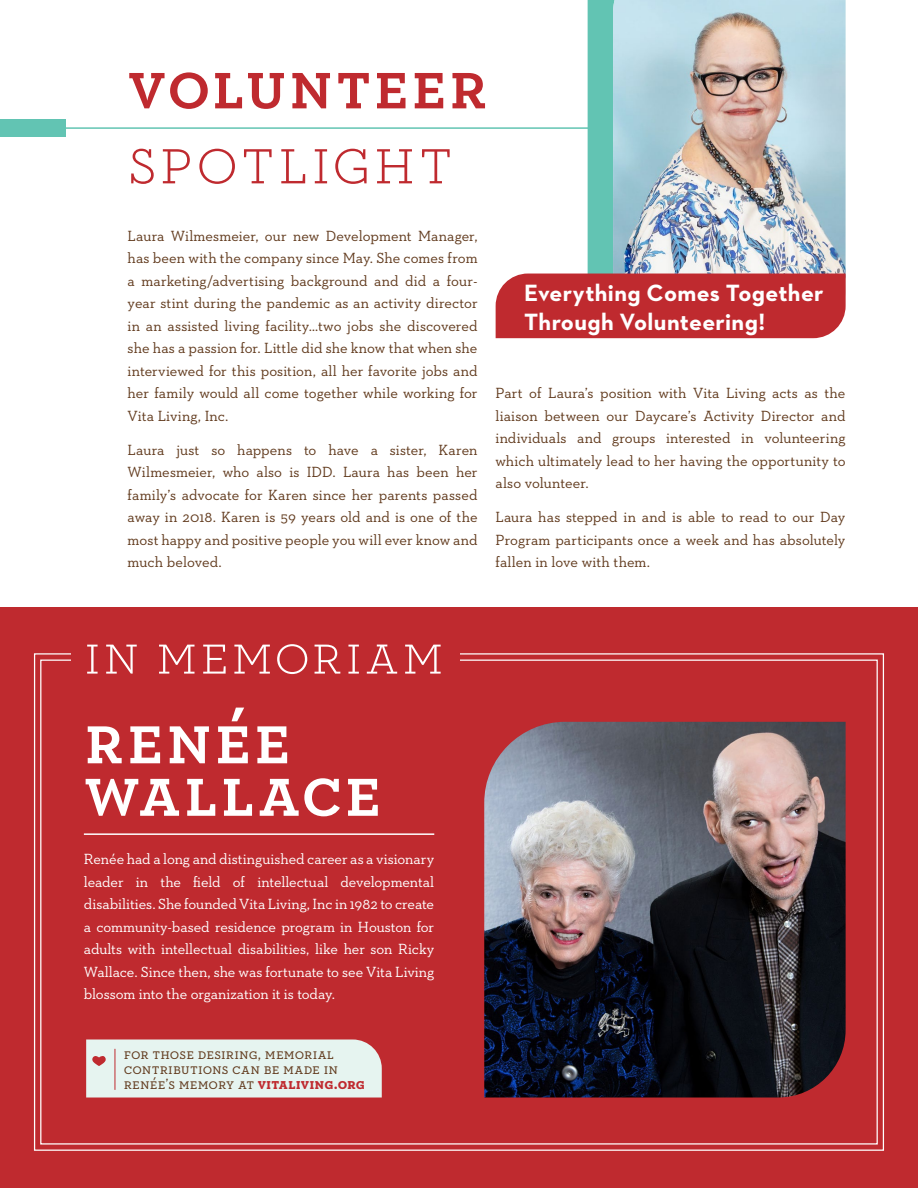
<style>
.page{position:relative;width:918px;height:1188px;background:#fff}
.page>*{position:absolute;margin:0;border:0;box-sizing:border-box;transform-origin:0 0}
.t1{font:600 72px/52.5px "Neutraface Slab Text";letter-spacing:.025em;color:#fff}
.t2{font:600 69px "Neutraface Slab Text";letter-spacing:.025em;color:#bf2a2f}
.t3{font:300 69px "Neutraface Slab Text";letter-spacing:.03em;color:#bf2a2f}
.t4{font:300 58.5px "Neutraface Slab Text";letter-spacing:.035em;color:#fff}
.t5{font:700 24px/28.8px "Neutraface 2 Text";letter-spacing:.015em;color:#fff}
.t6{font:15.15px/15.1px "Neutraface Slab Text";letter-spacing:.005em;color:#613a1d}
.t7{font:15px/22.5px "Neutraface Slab Text";color:#613a1d;text-align:justify}
.t8{font:15px/22.5px "Neutraface Slab Text";letter-spacing:-.005em;color:#fff;text-align:justify}
.s1{font-weight:700;color:#bf2a2f}
</style>
<div class="page">
<hr style="left:32px;top:127px;width:574px;height:2px;background:#62c4b3">
<div style="left:588px;top:0;width:25px;height:274px;background:#62c4b3"></div>
<img style="left:613px;top:0;width:233px;height:274px">
<div style="left:0;top:119px;width:66px;height:18px;background:#62c4b3"></div>
<div style="left:496px;top:274px;width:350px;height:64px;background:#bf2a2f"></div>
<div style="left:0;top:608px;width:918px;height:580px;background:#bf2a2f"></div>
<svg style="left:34px;top:653px;width:850px;height:498px"></svg>
<svg style="left:71px;top:653px;width:388px;height:51px"></svg>
<img style="left:484px;top:722px;width:362px;height:376px">
<div style="left:86px;top:1040px;width:296px;height:58px;background:#e6f4f0"></div>
<hr style="left:84px;top:833px;width:350px;height:2px;background:#fff">
<h2 class="t2" style="left:128px;top:42px;width:362px">volunteer</h2>
<h2 class="t3" style="left:128px;top:116px;width:327px">spotlight</h2>
<p class="t7" style="left:128px;top:224px;width:352px">Laura Wilmesmeier, our new Development Manager, has been with the company since May. She comes from a marketing/advertising background and did a four&shy;year stint during the pandemic as an activity director in an assisted living facility…two jobs she discovered she has a passion for. Little did she know that when she interviewed for this position, all her favorite jobs and her family would all come together while working for Vita Living, Inc.</p>
<p class="t7" style="left:128px;top:438px;width:352px">Laura just so happens to have a sister, Karen Wilmesmeier, who also is IDD. Laura has been her family’s advocate for Karen since her parents passed away in 2018. Karen is 59 years old and is one of the most happy and positive people you will ever know and much beloved.</p>
<h3 class="t5" style="left:524px;top:278px;width:301px">Everything Comes Together<br>Through Volunteering!</h3>
<p class="t7" style="left:496px;top:382px;width:352px">Part of Laura’s position with Vita Living acts as the liaison between our Daycare’s Activity Director and individuals and groups interested in volunteering which ultimately lead to her having the opportunity to also volunteer.</p>
<p class="t7" style="left:496px;top:506px;width:351px">Laura has stepped in and is able to read to our Day Program participants once a week and has absolutely fallen in love with them.</p>
<h3 class="t4" style="left:84px;top:617px;width:362px">in memoriam</h3>
<h1 class="t1" style="left:84px;top:712px;width:299px">renÉe wallace</h1>
<p class="t8" style="left:84px;top:848px;width:352px">Renée had a long and distinguished career as a visionary leader in the field of intellectual developmental disabilities. She founded Vita Living, Inc in 1982 to create a community-based residence program in Houston for adults with intellectual disabilities, like her son Ricky Wallace. Since then, she was fortunate to see Vita Living blossom into the organization it is today.</p>
<p class="t6" style="left:124px;top:1046px;width:243px">for those desiring, memorial contributions can be made in renÉe’s memory at <span class="s1">vitaliving.org</span></p>
</div>
